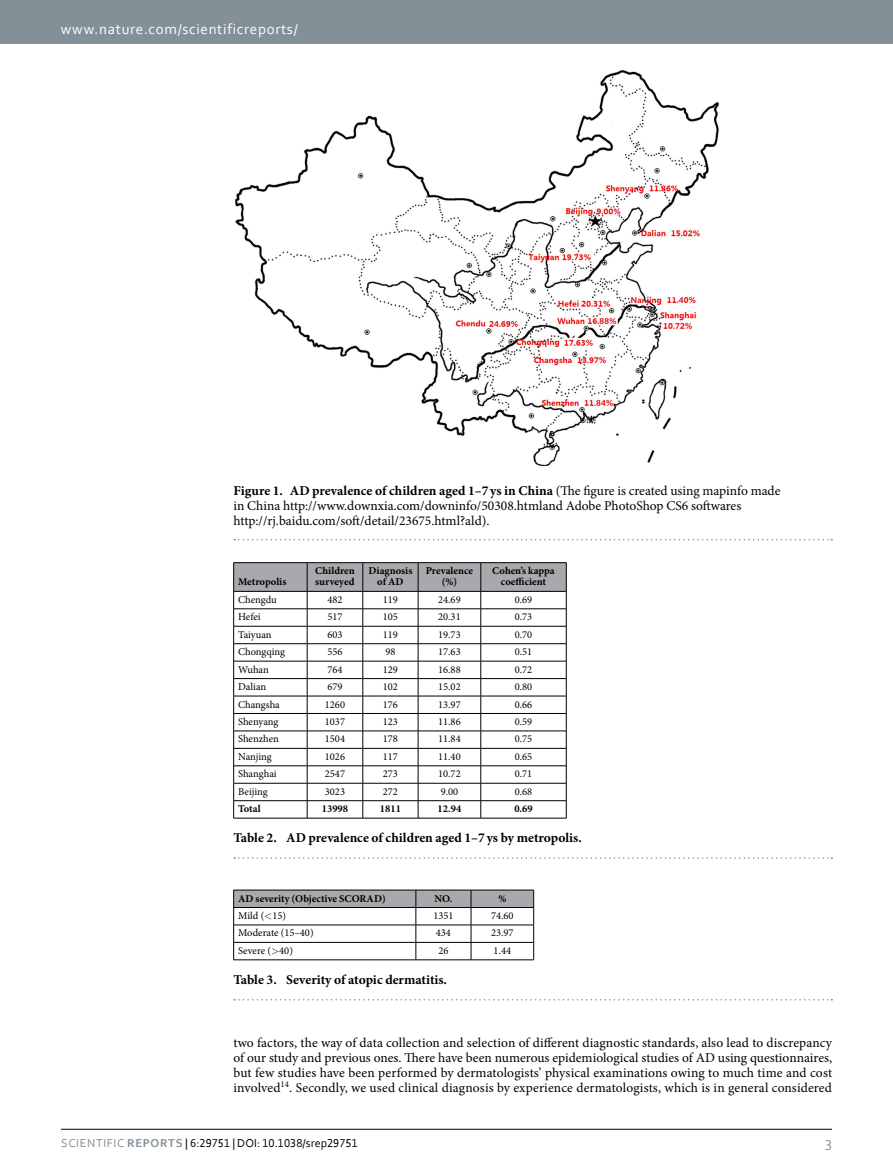
<style>
.page{position:relative;width:893px;height:1174px;background:#fff}
.page>*{position:absolute;margin:0;border:0;box-sizing:border-box;transform-origin:0 0}
.t1{font:15px "Corbel";letter-spacing:.045em;color:#fff}
.t2{font:15px "Corbel";color:#839097}
.t3{font:13.5px/15px "Minion Pro";color:#000;text-align:justify}
.t4{font:700 13.5px "Minion Pro";letter-spacing:-.005em;color:#000}
.t5{font:12px "Corbel";color:#000}
.t6{font:10.5px "Minion Pro";color:#000}
.t7{font:700 10.5px/11.2px "Minion Pro";color:#000;text-align:center}
.s1{font-weight:700}
.s2{color:#839097}
.s3{font-weight:700;color:#839097}
</style>
<div class="page">
<div style="left:0;top:0;width:893px;height:43px;background:#839097"></div>
<hr style="left:61px;top:1129px;width:771px;height:1px;background:#000">
<img style="left:235px;top:70px;width:484px;height:396px">
<svg style="left:234px;top:539px;width:598px;height:1px"></svg>
<svg style="left:234px;top:857px;width:598px;height:2px"></svg>
<hr style="left:233px;top:818px;width:74px;height:1px;background:#000">
<hr style="left:307px;top:818px;width:56px;height:1px;background:#000">
<hr style="left:363px;top:818px;width:55px;height:1px;background:#000">
<hr style="left:418px;top:818px;width:63px;height:1px;background:#000">
<svg style="left:233px;top:562px;width:334px;height:256px"></svg>
<hr style="left:481px;top:818px;width:85px;height:1px;background:#000">
<svg style="left:234px;top:999px;width:598px;height:1px"></svg>
<hr style="left:233px;top:889px;width:183px;height:1px;background:#000">
<hr style="left:416px;top:889px;width:55px;height:1px;background:#000">
<hr style="left:471px;top:889px;width:63px;height:1px;background:#000">
<hr style="left:233px;top:959px;width:183px;height:1px;background:#000">
<hr style="left:416px;top:959px;width:55px;height:1px;background:#000">
<hr style="left:471px;top:959px;width:63px;height:1px;background:#000">
<svg style="left:233px;top:890px;width:301px;height:69px"></svg>
<p class="t1" style="left:61px;top:19px;width:238px">www.nature.com/scientificreports/</p>
<p class="t3" style="left:233px;top:483px;width:548px;text-align:left"><span class="s1">Figure 1. AD prevalence of children aged 1–7 ys in China</span> (The figure is created using mapinfo made in China http://www.downxia.com/downinfo/50308.htmland Adobe PhotoShop CS6 softwares http://rj.baidu.com/soft/detail/23675.html?ald).</p>
<p class="t7" style="left:238px;top:576px;width:50px">Metropolis</p>
<p class="t7" style="left:315px;top:565px;width:41px;text-align:left">Children surveyed</p>
<p class="t7" style="left:369px;top:565px;width:45px">Diagnosis of AD</p>
<p class="t7" style="left:426px;top:565px;width:49px">Prevalence (%)</p>
<p class="t7" style="left:492px;top:565px;width:64px">Cohen’s kappa coefficient</p>
<p class="t6" style="left:238px;top:592px;width:40px">Chengdu</p>
<p class="t6" style="left:327px;top:592px;width:17px">482</p>
<p class="t6" style="left:383px;top:592px;width:17px">119</p>
<p class="t6" style="left:438px;top:592px;width:24px">24.69</p>
<p class="t6" style="left:515px;top:592px;width:19px">0.69</p>
<p class="t6" style="left:238px;top:610px;width:24px">Hefei</p>
<p class="t6" style="left:327px;top:610px;width:17px">517</p>
<p class="t6" style="left:383px;top:610px;width:17px">105</p>
<p class="t6" style="left:438px;top:610px;width:24px">20.31</p>
<p class="t6" style="left:515px;top:610px;width:19px">0.73</p>
<p class="t6" style="left:238px;top:627px;width:35px">Taiyuan</p>
<p class="t6" style="left:327px;top:627px;width:17px">603</p>
<p class="t6" style="left:383px;top:627px;width:17px">119</p>
<p class="t6" style="left:438px;top:627px;width:24px">19.73</p>
<p class="t6" style="left:515px;top:627px;width:19px">0.70</p>
<p class="t6" style="left:238px;top:645px;width:49px">Chongqing</p>
<p class="t6" style="left:327px;top:645px;width:17px">556</p>
<p class="t6" style="left:385px;top:645px;width:12px">98</p>
<p class="t6" style="left:438px;top:645px;width:24px">17.63</p>
<p class="t6" style="left:515px;top:645px;width:19px">0.51</p>
<p class="t6" style="left:238px;top:662px;width:32px">Wuhan</p>
<p class="t6" style="left:327px;top:662px;width:17px">764</p>
<p class="t6" style="left:383px;top:662px;width:17px">129</p>
<p class="t6" style="left:438px;top:662px;width:24px">16.88</p>
<p class="t6" style="left:515px;top:662px;width:19px">0.72</p>
<p class="t6" style="left:238px;top:679px;width:30px">Dalian</p>
<p class="t6" style="left:327px;top:679px;width:17px">679</p>
<p class="t6" style="left:383px;top:679px;width:17px">102</p>
<p class="t6" style="left:438px;top:679px;width:24px">15.02</p>
<p class="t6" style="left:515px;top:679px;width:19px">0.80</p>
<p class="t6" style="left:238px;top:697px;width:43px">Changsha</p>
<p class="t6" style="left:325px;top:697px;width:22px">1260</p>
<p class="t6" style="left:383px;top:697px;width:17px">176</p>
<p class="t6" style="left:438px;top:697px;width:24px">13.97</p>
<p class="t6" style="left:515px;top:697px;width:19px">0.66</p>
<p class="t6" style="left:238px;top:714px;width:42px">Shenyang</p>
<p class="t6" style="left:325px;top:714px;width:22px">1037</p>
<p class="t6" style="left:383px;top:714px;width:17px">123</p>
<p class="t6" style="left:438px;top:714px;width:24px">11.86</p>
<p class="t6" style="left:515px;top:714px;width:19px">0.59</p>
<p class="t6" style="left:238px;top:732px;width:42px">Shenzhen</p>
<p class="t6" style="left:325px;top:732px;width:22px">1504</p>
<p class="t6" style="left:383px;top:732px;width:17px">178</p>
<p class="t6" style="left:438px;top:732px;width:24px">11.84</p>
<p class="t6" style="left:515px;top:732px;width:19px">0.75</p>
<p class="t6" style="left:238px;top:749px;width:35px">Nanjing</p>
<p class="t6" style="left:325px;top:749px;width:22px">1026</p>
<p class="t6" style="left:383px;top:749px;width:17px">117</p>
<p class="t6" style="left:438px;top:749px;width:24px">11.40</p>
<p class="t6" style="left:515px;top:749px;width:19px">0.65</p>
<p class="t6" style="left:238px;top:767px;width:40px">Shanghai</p>
<p class="t6" style="left:325px;top:767px;width:22px">2547</p>
<p class="t6" style="left:383px;top:767px;width:17px">273</p>
<p class="t6" style="left:438px;top:767px;width:24px">10.72</p>
<p class="t6" style="left:515px;top:767px;width:19px">0.71</p>
<p class="t6" style="left:238px;top:784px;width:31px">Beijing</p>
<p class="t6" style="left:325px;top:784px;width:22px">3023</p>
<p class="t6" style="left:383px;top:784px;width:17px">272</p>
<p class="t6" style="left:441px;top:784px;width:19px">9.00</p>
<p class="t6" style="left:515px;top:784px;width:19px">0.68</p>
<p class="t7" style="left:238px;top:803px;width:24px">Total</p>
<p class="t7" style="left:322px;top:803px;width:28px">13998</p>
<p class="t7" style="left:380px;top:803px;width:22px">1811</p>
<p class="t7" style="left:438px;top:803px;width:25px">12.94</p>
<p class="t7" style="left:514px;top:803px;width:20px">0.69</p>
<p class="t4" style="left:233px;top:828px;width:350px">Table 2. AD prevalence of children aged 1–7 ys by metropolis.</p>
<p class="t7" style="left:238px;top:892px;width:149px">AD severity (Objective SCORAD)</p>
<p class="t7" style="left:434px;top:892px;width:20px">NO.</p>
<p class="t7" style="left:498px;top:892px;width:10px">%</p>
<p class="t6" style="left:238px;top:908px;width:50px">Mild ( 15)</p>
<p class="t6" style="left:433px;top:908px;width:22px">1351</p>
<p class="t6" style="left:491px;top:908px;width:24px">74.60</p>
<p class="t6" style="left:238px;top:926px;width:77px">Moderate (15–40)</p>
<p class="t6" style="left:436px;top:926px;width:17px">434</p>
<p class="t6" style="left:491px;top:926px;width:24px">23.97</p>
<p class="t6" style="left:238px;top:943px;width:56px">Severe ( 40)</p>
<p class="t6" style="left:438px;top:943px;width:12px">26</p>
<p class="t6" style="left:494px;top:943px;width:19px">1.44</p>
<p class="t4" style="left:233px;top:970px;width:215px">Table 3. Severity of atopic dermatitis.</p>
<p class="t3" style="left:233px;top:1035px;width:600px">two factors, the way of data collection and selection of different diagnostic standards, also lead to discrepancy of our study and previous ones. There have been numerous epidemiological studies of AD using questionnaires, but few studies have been performed by dermatologists’ physical examinations owing to much time and cost involved<sup>14</sup>. Secondly, we used clinical diagnosis by experience dermatologists, which is in general considered</p>
<p class="t5" style="left:61px;top:1135px;width:298px"><span class="s2">Scientific</span> <span class="s3">REPORTS</span> | 6:29751 | DOI: 10.1038/srep29751</p>
<p class="t2" style="left:825px;top:1132px;width:8px">3</p>
</div>
